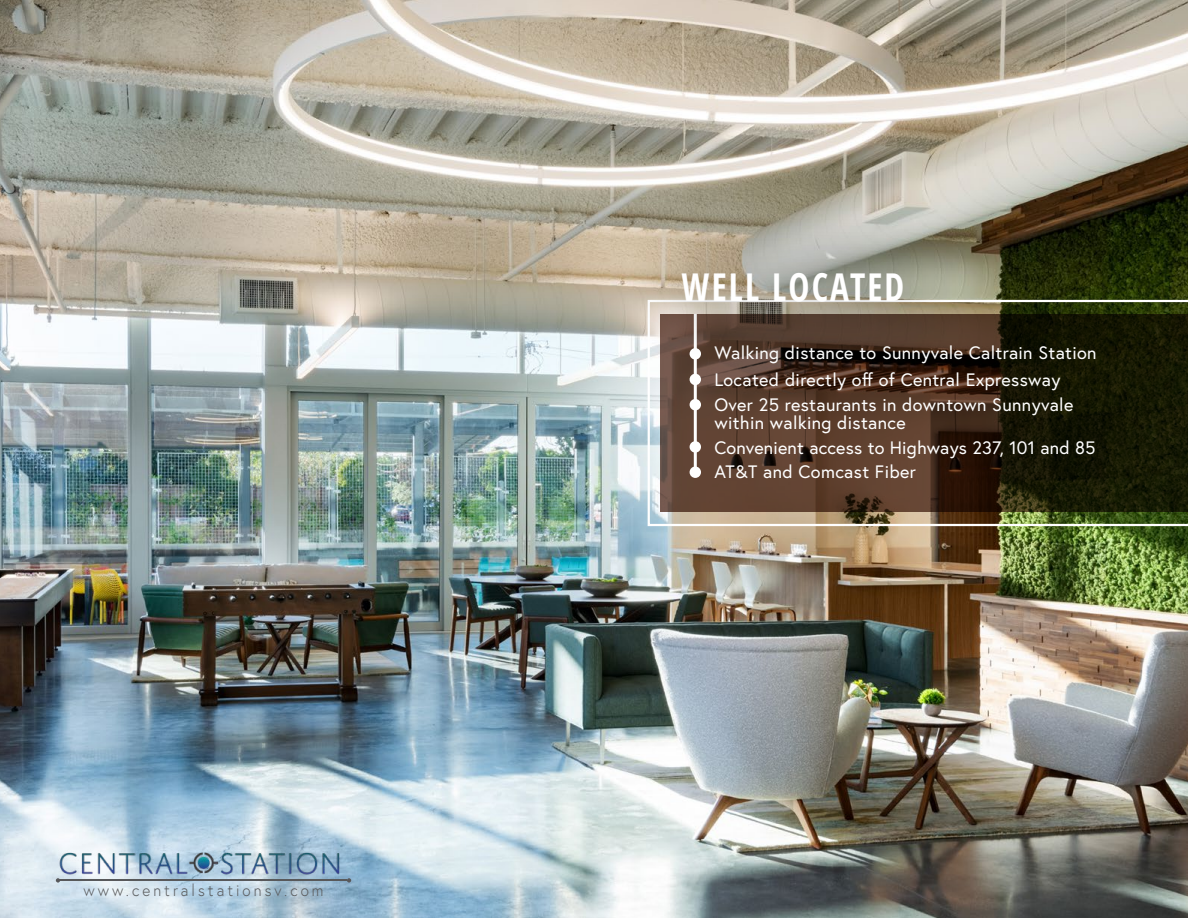
<style>
.page{position:relative;width:1188px;height:918px;background:#fff}
.page>*{position:absolute;margin:0;border:0;box-sizing:border-box;transform-origin:0 0}
.t1{font:700 38.4px "Open Sans Condensed";letter-spacing:.06em;color:#fff;scale:.92 1}
.t2{font:18px/26.7px "Europa";letter-spacing:.02em;color:#fff}
.t3{font:300 16.5px "Europa";letter-spacing:.2em;color:#58595b;scale:.92 1}
</style>
<div class="page">
<img style="left:0;top:0;width:1188px;height:918px">
<img style="left:54px;top:843px;width:297px;height:39px">
<svg style="left:56px;top:878px;width:4px;height:5px"></svg>
<svg style="left:347px;top:878px;width:4px;height:5px"></svg>
<hr style="left:59px;top:880px;width:288px;height:1px;background:#58595b">
<svg style="left:648px;top:300px;width:540px;height:226px;background:#443724"></svg>
<hr style="left:694px;top:314px;width:3px;height:159px;background:#fff">
<div style="left:690px;top:374px;width:11px;height:11px;background:#fff;border-radius:50%"></div>
<div style="left:690px;top:399px;width:11px;height:11px;background:#fff;border-radius:50%"></div>
<div style="left:690px;top:441px;width:11px;height:12px;background:#fff;border-radius:50%"></div>
<div style="left:690px;top:466px;width:11px;height:12px;background:#fff;border-radius:50%"></div>
<div style="left:623px;top:210px;width:340px;height:154px;background:#000;opacity:.85"></div>
<p class="t3" style="left:84px;top:880px;width:262px">www.centralstationsv.com</p>
<h1 class="t1" style="left:682px;top:260px;width:244px">WELL LOCATED</h1>
<p class="t2" style="left:714px;top:339px;width:384px">Walking distance to Sunnyvale Caltrain Station<br>Located directly off of Central Expressway</p>
<p class="t2" style="left:714px;top:395px;width:361px;line-height:18px">Over 25 restaurants in downtown Sunnyvale within walking distance</p>
<p class="t2" style="left:714px;top:435px;width:383px;line-height:24.8px">Convenient access to Highways 237, 101 and 85<br>AT&amp;T and Comcast Fiber</p>
</div>
